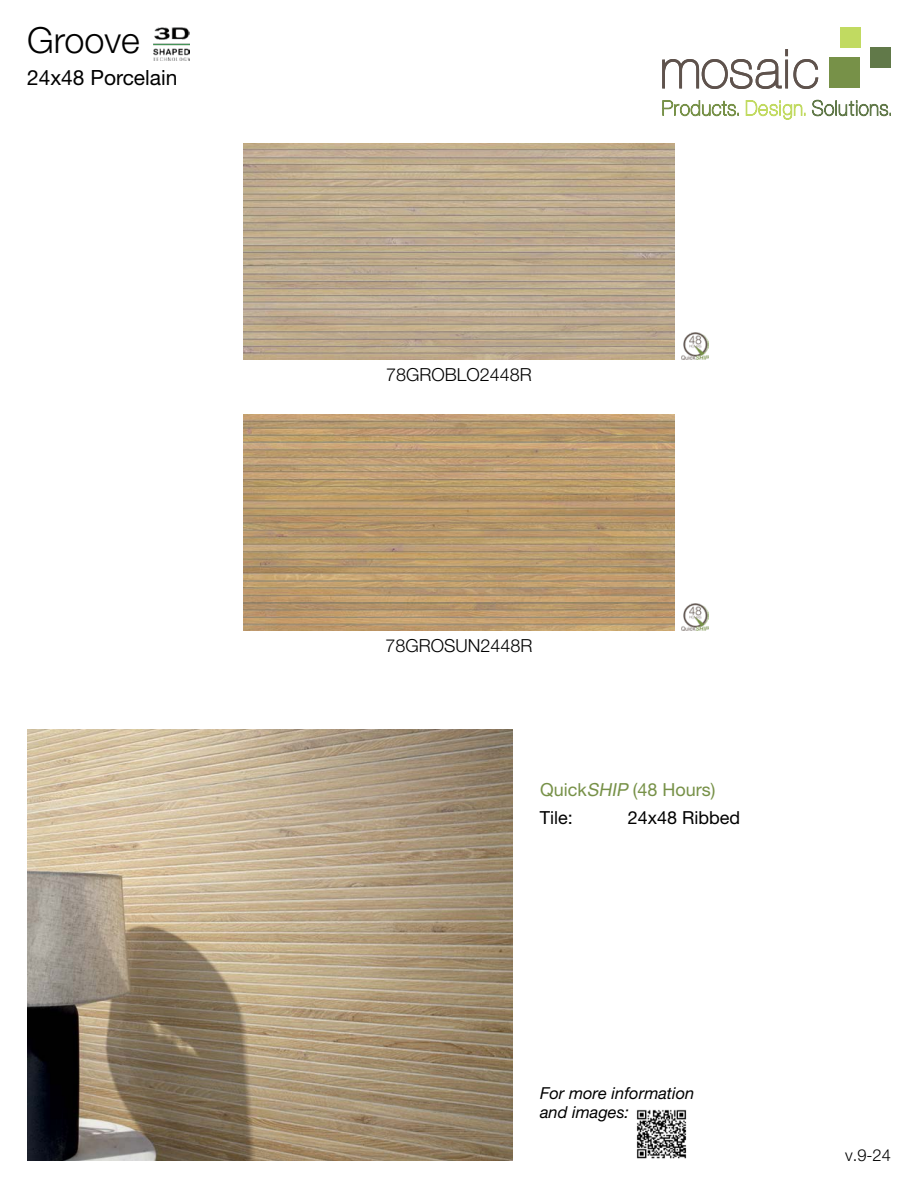
<style>
.page{position:relative;width:918px;height:1188px;background:#fff}
.page>*{position:absolute;margin:0;border:0;box-sizing:border-box;transform-origin:0 0}
.t1{font:300 36px "Helvetica Neue LT Pro";color:#000}
.t2{font:21px "Helvetica Neue LT Std";color:#000}
.t3{font:300 18px "Helvetica Neue LT Pro";color:#000}
.t4{font:18px/28.3px "Helvetica Neue LT Std";color:#779148}
.t5{font:18px "Helvetica Neue LT Std";color:#000}
.t6{font:italic 16.5px/19.8px "Helvetica Neue LT Std";color:#000}
.t7{font:300 16.5px "Helvetica Neue LT Pro";color:#000}
.s1{font-style:italic}
.s2{color:#000}
</style>
<div class="page">
<div style="left:830px;top:58px;width:30px;height:30px;background:#779148"></div>
<div style="left:840px;top:27px;width:20px;height:20px;background:#c1da61"></div>
<div style="left:870px;top:47px;width:21px;height:21px;background:#617949"></div>
<svg style="left:662px;top:49px;width:157px;height:40px"></svg>
<svg style="left:662px;top:100px;width:77px;height:17px"></svg>
<svg style="left:745px;top:99px;width:146px;height:21px"></svg>
<img style="left:636px;top:1109px;width:51px;height:50px">
<img style="left:27px;top:729px;width:486px;height:432px">
<img style="left:243px;top:143px;width:432px;height:216px">
<img style="left:243px;top:414px;width:432px;height:216px">
<img style="left:682px;top:603px;width:27px;height:27px">
<img style="left:682px;top:332px;width:27px;height:27px">
<img style="left:154px;top:27px;width:36px;height:34px">
<h1 class="t1" style="left:27px;top:18px;width:114px">Groove</h1>
<p class="t2" style="left:27px;top:65px;width:152px">24x48 Porcelain</p>
<p class="t3" style="left:386px;top:363px;width:147px">78GROBLO2448R</p>
<p class="t3" style="left:385px;top:634px;width:149px">78GROSUN2448R</p>
<p class="t4" style="left:540px;top:775px;width:177px">Quick<span class="s1">SHIP</span> (48 Hours)<br><span class="s2">Tile:</span></p>
<p class="t5" style="left:628px;top:807px;width:114px">24x48 Ribbed</p>
<p class="t6" style="left:540px;top:1083px;width:156px">For more information and images:</p>
<p class="t7" style="left:845px;top:1145px;width:47px">v.9-24</p>
</div>
